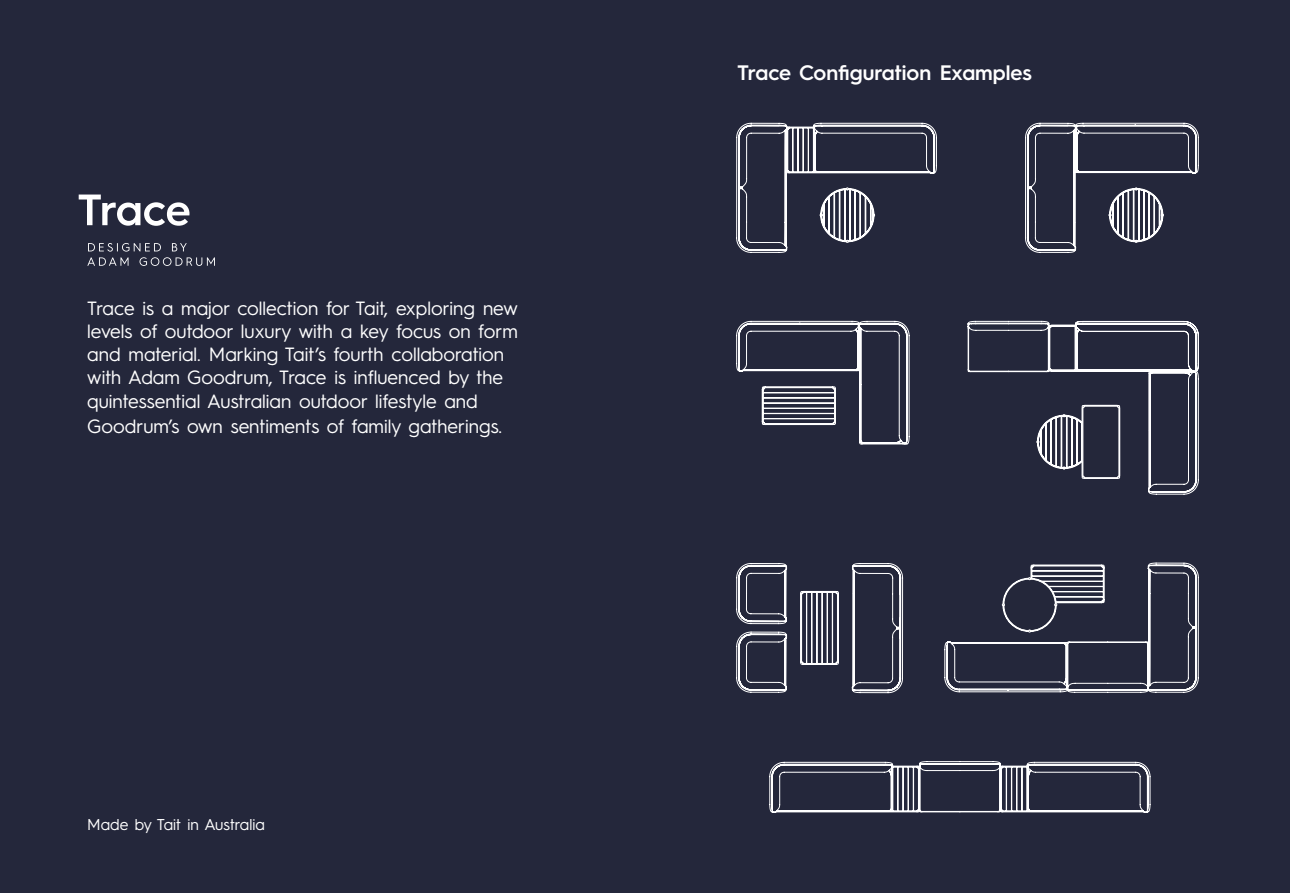
<style>
.page{position:relative;width:1290px;height:893px;background:#fff}
.page>*{position:absolute;margin:0;border:0;box-sizing:border-box;transform-origin:0 0}
.t1{font:600 21px "Hurme Geometric Sans 3";color:#fff}
.t2{font:19.25px/23.1px "Hurme Geometric Sans 3";color:#fff}
.t3{font:15.75px "Hurme Geometric Sans 3";color:#fff}
</style>
<div class="page">
<div style="left:645px;top:0;width:645px;height:893px;background:#24273b"></div>
<svg style="left:736px;top:123px;width:463px;height:690px"></svg>
<div style="left:0;top:0;width:645px;height:893px;background:#24273b"></div>
<svg style="left:79px;top:195px;width:110px;height:31px"></svg>
<svg style="left:87px;top:243px;width:128px;height:23px"></svg>
<p class="t2" style="left:87px;top:296px;width:432px">Trace is a major collection for Tait, exploring new levels of outdoor luxury with a key focus on form and material. Marking Tait’s fourth collaboration with Adam Goodrum, Trace is influenced by the quintessential Australian outdoor lifestyle and</p>
<p class="t2" style="left:87px;top:413px;width:416px">Goodrum’s own sentiments of family gatherings.</p>
<p class="t3" style="left:87px;top:813px;width:179px">Made by Tait in Australia</p>
<p class="t1" style="left:737px;top:58px;width:296px">Trace Configuration Examples</p>
</div>
